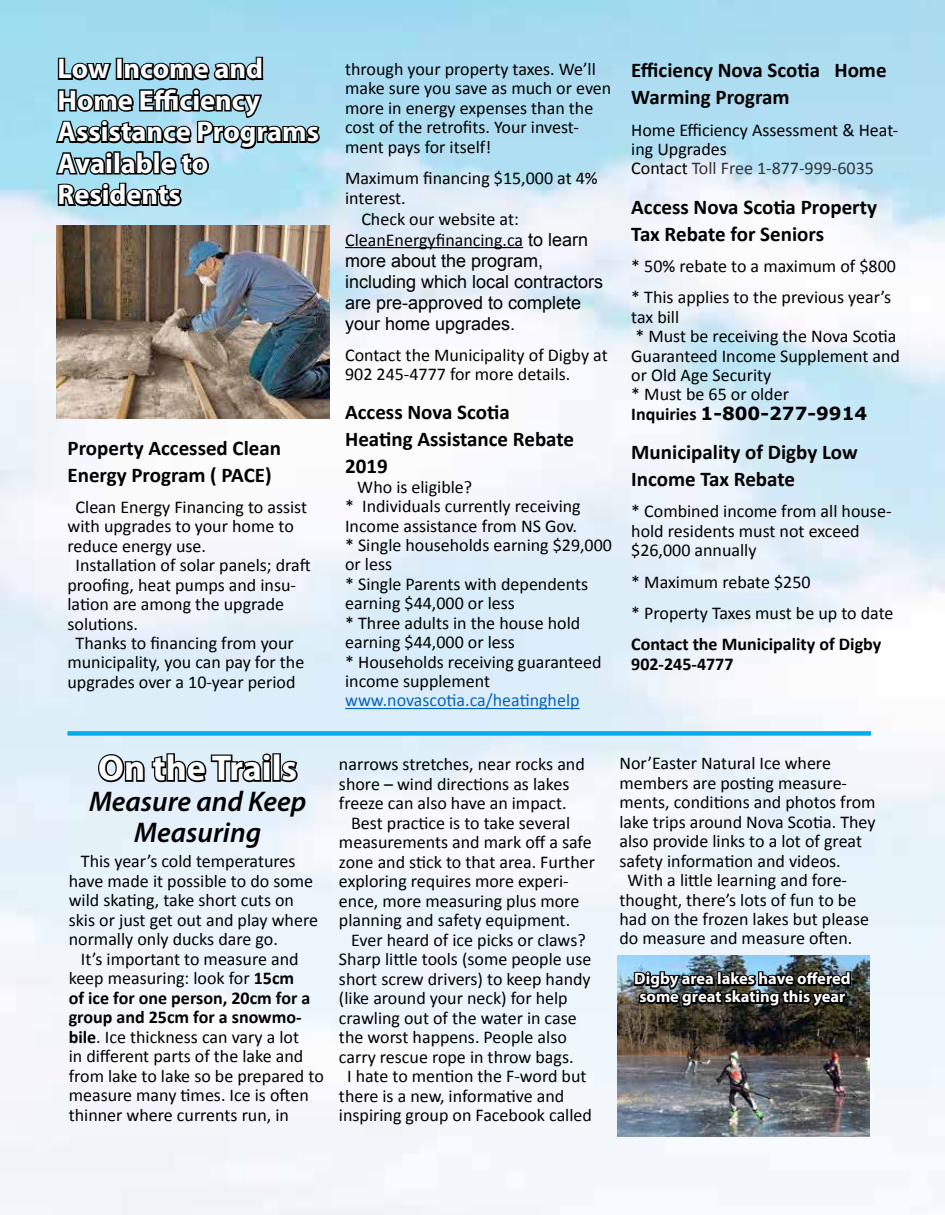
<style>
.page{position:relative;width:945px;height:1215px;background:#fff}
.page>*{position:absolute;margin:0;border:0;box-sizing:border-box;transform-origin:0 0}
.t1{font:700 36px "Myriad Pro";color:#fff}
.t2{font:700 28.5px/31.5px "Myriad Pro";color:#fff}
.t3{font:italic 600 28.5px/30.8px "Myriad Pro";color:#000;text-align:center}
.t4{font:700 21px/27px "Calibri";color:#000}
.t5{font:18px/19.4px "Calibri";color:#000}
.t6{font:18px/21px "Arial";color:#000}
.t7{font:700 18px/19.4px "Calibri";color:#000}
.t8{font:18px "Calibri";color:#0563c1}
.t9{font:700 18px "Verdana";color:#000}
.t10{font:700 16.5px/18px "Myriad Pro";color:#fff;text-align:center}
.s1{font-family:"Arial"}
.s2{color:#333}
.s3{font-family:"Calibri"}
.s4{font-weight:700}
</style>
<div class="page">
<img style="left:0;top:0;width:945px;height:1215px">
<hr style="left:345px;top:247px;width:178px;height:1px;background:#000">
<hr style="left:345px;top:708px;width:235px;height:1px;background:#0563c1">
<svg style="left:54px;top:14px;width:267px;height:195px"></svg>
<div style="left:68px;top:731px;width:803px;height:5px;background:#00adea"></div>
<svg style="left:97px;top:752px;width:176px;height:32px"></svg>
<div style="left:272px;top:753px;width:9px;height:29px;border:3px solid #000"></div>
<svg style="left:279px;top:759px;width:20px;height:25px"></svg>
<img style="left:618px;top:955px;width:251px;height:181px">
<img style="left:632px;top:915px;width:221px;height:190px">
<img style="left:57px;top:225px;width:273px;height:193px">
<h2 class="t2" style="left:57px;top:52px;width:263px">Low Income and<br>Home Efficiency<br>Assistance Programs<br>Available to<br>Residents</h2>
<p class="t4" style="left:68px;top:433px;width:215px">Property Accessed Clean<br>Energy Program ( PACE)</p>
<p class="t5" style="left:76px;top:497px;width:233px">Clean Energy Financing to assist</p>
<p class="t5" style="left:68px;top:516px;width:228px">with upgrades to your home to</p>
<p class="t5" style="left:68px;top:536px;width:140px">reduce energy use.</p>
<p class="t5" style="left:76px;top:555px;width:237px">Installation of solar panels; draft</p>
<p class="t5" style="left:68px;top:575px;width:230px">proofing, heat pumps and insu-</p>
<p class="t5" style="left:68px;top:594px;width:218px">lation are among the upgrade</p>
<p class="t5" style="left:68px;top:613px;width:72px">solutions.</p>
<p class="t5" style="left:76px;top:633px;width:220px">Thanks to financing from your</p>
<p class="t5" style="left:68px;top:652px;width:238px">municipality, you can pay for the</p>
<p class="t5" style="left:68px;top:672px;width:229px">upgrades over a 10-year period</p>
<p class="t5" style="left:345px;top:59px;width:268px">through your property taxes. We’ll make sure you save as much or even more in energy expenses than the cost of the retrofits. Your invest&shy;ment pays for itself!</p>
<p class="t5" style="left:345px;top:168px;width:254px">Maximum financing $15,000 at 4%</p>
<p class="t5" style="left:345px;top:187px;width:62px">interest.</p>
<p class="t5" style="left:361px;top:208px;width:159px">Check our website at:</p>
<p class="t5" style="left:345px;top:229px;width:245px">CleanEnergyfinancing.ca <span class="s1">to learn</span></p>
<p class="t6" style="left:345px;top:250px;width:260px">more about the program, including which local contractors are pre-approved to complete your home upgrades.</p>
<p class="t5" style="left:345px;top:345px;width:264px">Contact the Municipality of Digby at<br>902 245-4777 for more details.</p>
<p class="t4" style="left:345px;top:398px;width:230px">Access Nova Scotia<br>Heating Assistance Rebate<br>2019</p>
<p class="t5" style="left:345px;top:477px;width:268px;text-indent:12px">Who is eligible?<br>* Individuals currently receiving<br>Income assistance from NS Gov.<br>* Single households earning $29,000 or less<br>* Single Parents with dependents earning $44,000 or less<br>* Three adults in the house hold earning $44,000 or less<br>* Households receiving guaranteed income supplement</p>
<p class="t8" style="left:345px;top:688px;width:236px">www.novascotia.ca/heatinghelp</p>
<p class="t4" style="left:631px;top:56px;width:257px">Efficiency Nova Scotia Home<br>Warming Program</p>
<p class="t5" style="left:631px;top:120px;width:269px">Home Efficiency Assessment &amp; Heat&shy;ing Upgrades<br>Contact <span class="s2">Toll Free 1-877-999-6035</span></p>
<p class="t4" style="left:631px;top:192px;width:247px">Access Nova Scotia Property<br>Tax Rebate for Seniors</p>
<p class="t5" style="left:631px;top:250px;width:266px;line-height:31.5px">* 50% rebate to a maximum of $800 * This applies to the previous year’s</p>
<p class="t5" style="left:631px;top:307px;width:270px">tax bill<br>* Must be receiving the Nova Scotia<br>Guaranteed Income Supplement and or Old Age Security<br>* Must be 65 or older</p>
<p class="t9" style="left:631px;top:401px;width:238px"><span class="s3">Inquiries</span> 1-800-277-9914</p>
<p class="t4" style="left:631px;top:438px;width:228px">Municipality of Digby Low<br>Income Tax Rebate</p>
<p class="t5" style="left:631px;top:501px;width:262px">* Combined income from all house&shy;hold residents must not exceed $26,000 annually</p>
<p class="t5" style="left:631px;top:565px;width:264px;line-height:31.5px">* Maximum rebate $250<br>* Property Taxes must be up to date</p>
<p class="t7" style="left:631px;top:634px;width:252px">Contact the Municipality of Digby<br>902-245-4777</p>
<h1 class="t1" style="left:98px;top:745px;width:200px">On the Trails</h1>
<h2 class="t3" style="left:89px;top:785px;width:219px">Measure and Keep<br>Measuring</h2>
<p class="t5" style="left:69px;top:851px;width:251px;text-indent:12px">This year’s cold temperatures have made it possible to do some wild skating, take short cuts on skis or just get out and play where normally only ducks dare go.</p>
<p class="t5" style="left:69px;top:948px;width:257px;text-indent:12px">It’s important to measure and keep measuring: look for <span class="s4">15cm<br>of ice for one person, 20cm for a group and 25cm for a snowmo&shy;bile</span>. Ice thickness can vary a lot<br>in different parts of the lake and from lake to lake so be prepared to measure many times. Ice is often thinner where currents run, in</p>
<p class="t5" style="left:339px;top:754px;width:247px">narrows stretches, near rocks and shore – wind directions as lakes freeze can also have an impact.</p>
<p class="t5" style="left:339px;top:812px;width:258px;text-indent:12px">Best practice is to take several measurements and mark off a safe zone and stick to that area. Further exploring requires more experi&shy;ence, more measuring plus more planning and safety equipment.</p>
<p class="t5" style="left:351px;top:929px;width:236px">Ever heard of ice picks or claws?</p>
<p class="t5" style="left:339px;top:949px;width:254px">Sharp little tools (some people use</p>
<p class="t5" style="left:339px;top:968px;width:253px">short screw drivers) to keep handy</p>
<p class="t5" style="left:339px;top:988px;width:230px">(like around your neck) for help</p>
<p class="t5" style="left:339px;top:1007px;width:239px">crawling out of the water in case</p>
<p class="t5" style="left:339px;top:1027px;width:229px">the worst happens. People also</p>
<p class="t5" style="left:339px;top:1046px;width:236px">carry rescue rope in throw bags.</p>
<p class="t5" style="left:347px;top:1066px;width:241px">I hate to mention the F-word but</p>
<p class="t5" style="left:339px;top:1085px;width:227px">there is a new, informative and</p>
<p class="t5" style="left:339px;top:1105px;width:254px">inspiring group on Facebook called</p>
<p class="t5" style="left:619px;top:753px;width:213px">Nor’Easter Natural Ice where</p>
<p class="t5" style="left:619px;top:773px;width:229px">members are posting measure-</p>
<p class="t5" style="left:619px;top:792px;width:258px">ments, conditions and photos from</p>
<p class="t5" style="left:619px;top:812px;width:258px">lake trips around Nova Scotia. They</p>
<p class="t5" style="left:619px;top:831px;width:244px">also provide links to a lot of great</p>
<p class="t5" style="left:619px;top:851px;width:223px">safety information and videos.</p>
<p class="t5" style="left:628px;top:870px;width:221px">With a little learning and fore-</p>
<p class="t5" style="left:619px;top:889px;width:238px">thought, there’s lots of fun to be</p>
<p class="t5" style="left:619px;top:909px;width:251px">had on the frozen lakes but please</p>
<p class="t5" style="left:619px;top:928px;width:234px">do measure and measure often.</p>
<p class="t10" style="left:634px;top:969px;width:218px">Digby area lakes have offered some great skating this year</p>
</div>
